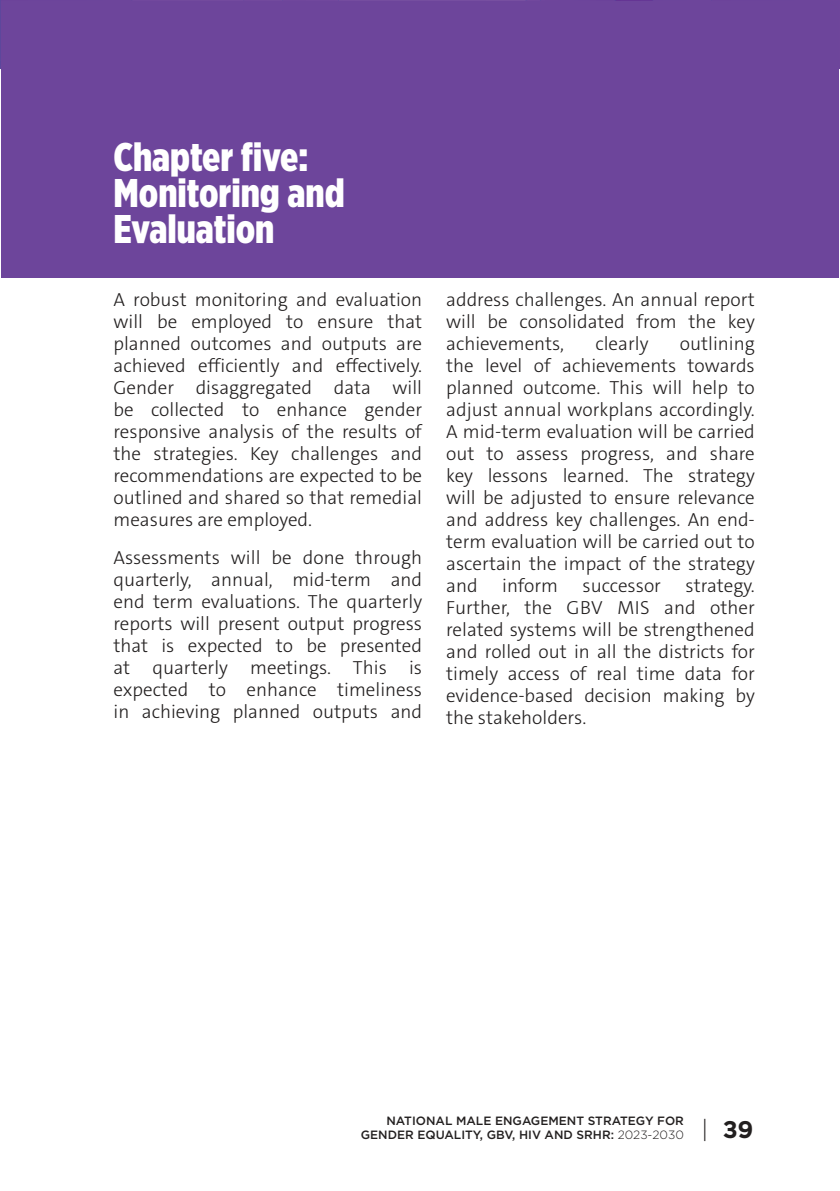
<style>
.page{position:relative;width:840px;height:1191px;background:#fff}
.page>*{position:absolute;margin:0;border:0;box-sizing:border-box;transform-origin:0 0}
.t1{font:900 40px/36px "Gotham X Narrow";color:#fff}
.t2{font:300 19px/22px "The Sans Trial";color:#221f1f;text-align:justify}
.t3{font:500 12px/14.4px "Gotham";color:#221f1f}
.s1{font-weight:300}
.s2{font-weight:300;font-size:24px}
.s3{font-weight:700;font-size:24px}
</style>
<div class="page">
<img style="left:680px;top:0;width:159px;height:69px">
<img style="left:615px;top:0;width:21px;height:1px">
<hr style="left:0;top:0;width:1px;height:69px;background:#4c4ea1">
<div style="left:1px;top:1px;width:837px;height:277px;background:#6d459b"></div>
<h1 class="t1" style="left:113px;top:141px;width:232px">Chapter five:<br>Monitoring and<br>Evaluation</h1>
<p class="t2" style="left:113px;top:290px;width:310px">A robust monitoring and evaluation will be employed to ensure that planned outcomes and outputs are achieved efficiently and effectively.<br>Gender disaggregated data will be collected to enhance gender responsive analysis of the results of the strategies. Key challenges and recommendations are expected to be outlined and shared so that remedial measures are employed.</p>
<p class="t2" style="left:113px;top:548px;width:310px">Assessments will be done through quarterly, annual, mid-term and end term evaluations. The quarterly reports will present output progress that is expected to be presented at quarterly meetings. This is expected to enhance timeliness in achieving planned outputs and</p>
<p class="t2" style="left:446px;top:290px;width:310px">address challenges. An annual report will be consolidated from the key achievements,</p>
<p class="t2" style="left:446px;top:334px;width:310px;text-indent:233px">outlining the level of achievements towards planned outcome. This will help to adjust annual workplans accordingly.<br>A mid-term evaluation will be carried out to assess progress, and share key lessons learned. The strategy will be adjusted to ensure relevance and address key challenges. An end&shy;term evaluation will be carried out to ascertain the impact of the strategy and</p>
<p class="t2" style="left:595px;top:334px;width:54px">clearly</p>
<p class="t2" style="left:502px;top:576px;width:57px">inform</p>
<p class="t2" style="left:582px;top:576px;width:80px">successor</p>
<p class="t2" style="left:446px;top:576px;width:310px;text-indent:239px">strategy.<br>Further, the GBV MIS and other related systems will be strengthened and rolled out in all the districts for timely access of real time data for evidence-based decision making by the stakeholders.</p>
<p class="t3" style="left:360px;top:1113px;width:394px;text-indent:26px">NATIONAL MALE ENGAGEMENT STRATEGY FOR<br>GENDER EQUALITY, GBV, HIV AND SRHR: <span class="s1">2023-2030</span> <span class="s2">|</span> <span class="s3">39</span></p>
</div>
